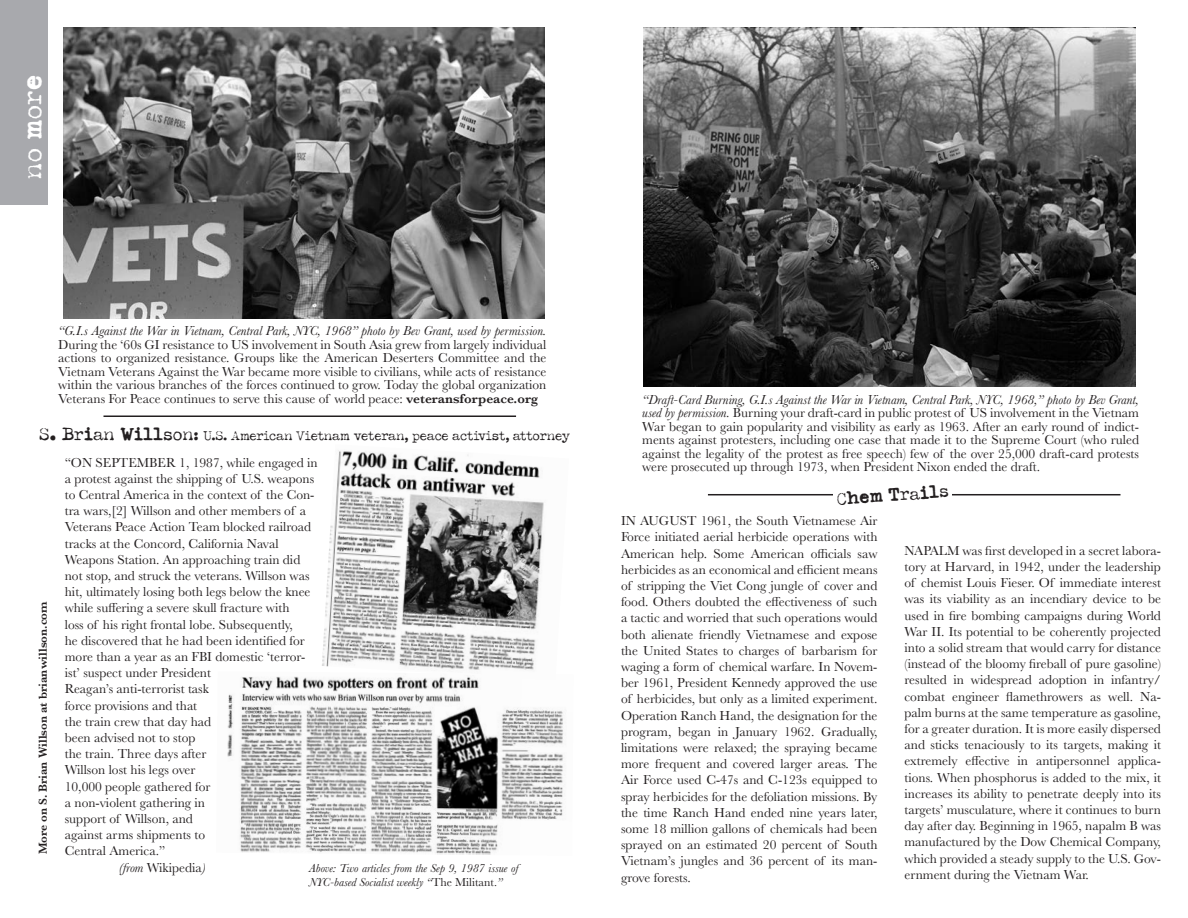
<style>
.page{position:relative;width:1188px;height:918px;background:#fff}
.page>*{position:absolute;margin:0;border:0;box-sizing:border-box;transform-origin:0 0}
.t1{font:27px "Typeka Mix";letter-spacing:.02em;color:#fff}
.t2{font:18px "Typeka Mix";color:#231f20}
.t3{font:13.5px/16.2px "Baskerville";color:#231f20;text-align:justify}
.t4{font:13.5px "Typeka";letter-spacing:-.01em;color:#231f20}
.t5{font:italic 12px/14.4px "Baskerville";color:#231f20}
.t6{font:600 12px "Baskerville";color:#231f20}
.s1{font-style:italic}
.s2{font-weight:600}
.s3{font-family:"Typeka Mix";font-size:18px}
.s4{font-family:"Typeka Mix";font-size:15px}
.s5{font-style:normal}
</style>
<div class="page">
<div style="left:0;top:0;width:48px;height:204px;background:#a8a9ad"></div>
<img style="left:63px;top:27px;width:481px;height:292px">
<img style="left:644px;top:27px;width:492px;height:360px">
<img style="left:227px;top:676px;width:337px;height:179px">
<img style="left:322px;top:450px;width:242px;height:230px">
<hr style="left:104px;top:416px;width:412px;height:1px;background:#231f20">
<hr style="left:708px;top:494px;width:412px;height:1px;background:#231f20">
<div style="left:833px;top:489px;width:118px;height:15px;background:#fff"></div>
<p class="t1" style="left:17px;top:179px;width:105px;rotate:-90deg">no more</p>
<p class="t3" style="left:58px;top:324px;width:490px;line-height:13.5px"><span class="s1">“G.I.s Against the War in Vietnam, Central Park, NYC, 1968” photo by Bev Grant, used by permission.<br></span>During the ‘60s GI resistance to US involvement in South Asia grew from largely individual actions to organized resistance. Groups like the American Deserters Committee and the Vietnam Veterans Against the War became more visible to civilians, while acts of resistance within the various branches of the forces continued to grow. Today the global organization Veterans For Peace continues to serve this cause of world peace: <span class="s2">veteransforpeace.org</span></p>
<p class="t4" style="left:39px;top:428px;width:532px"><span class="s3">S. Brian Willson</span><span class="s4">:</span> U.S. American Vietnam veteran, peace activist, attorney</p>
<p class="t3" style="left:65px;top:454px;width:254px;text-align:left">“ON SEPTEMBER 1, 1987, while engaged in a protest against the shipping of U.S. weapons to Central America in the context of the Con&shy;tra wars,[2] Willson and other members of a Veterans Peace Action Team blocked railroad tracks at the Concord, California Naval Weapons Station. An approaching train did not stop, and struck the veterans. Willson was hit, ultimately losing both legs below the knee while suffering a severe skull fracture with<br>loss of his right frontal lobe. Subsequently,<br>he discovered that he had been identified for more than a year as an FBI domestic ‘terror&shy;ist’ suspect under President<br>Reagan’s anti-terrorist task<br>force provisions and that<br>the train crew that day had<br>been advised not to stop<br>the train. Three days after<br>Willson lost his legs over<br>10,000 people gathered for<br>a non-violent gathering in<br>support of Willson, and<br>against arms shipments to<br>Central America.”</p>
<p class="t3" style="left:119px;top:859px;width:89px"><span class="s1">(from</span> Wikipedia<span class="s1">)</span></p>
<p class="t6" style="left:34px;top:854px;width:254px;rotate:-90deg">More on S. Brian Willson at brianwillson.com</p>
<p class="t5" style="left:309px;top:860px;width:211px">Above: Two articles from the Sep 9, 1987 issue of<br>NYC-based Socialist weekly “<span class="s5">The Militant.</span>”</p>
<p class="t3" style="left:642px;top:393px;width:498px;line-height:13.5px"><span class="s1">“Draft-Card Burning, G.I.s Against the War in Vietnam, Central Park, NYC, 1968,” photo by Bev Grant, used by permission.</span> Burning your draft-card in public protest of US involvement in the Vietnam War began to gain popularity and visibility as early as 1963. After an early round of indict&shy;ments against protesters, including one case that made it to the Supreme Court (who ruled against the legality of the protest as free speech) few of the over 25,000 draft-card protests were prosecuted up through 1973, when President Nixon ended the draft.</p>
<p class="t2" style="left:836px;top:488px;width:114px;rotate:-4deg">Chem Trails</p>
<p class="t3" style="left:621px;top:513px;width:258px">IN AUGUST 1961, the South Vietnamese Air Force initiated aerial herbicide operations with American help. Some American officials saw herbicides as an economical and efficient means of stripping the Viet Cong jungle of cover and food. Others doubted the effectiveness of such a tactic and worried that such operations would both alienate friendly Vietnamese and expose the United States to charges of barbarism for waging a form of chemical warfare. In Novem&shy;ber 1961, President Kennedy approved the use of herbicides, but only as a limited experiment.<br>Operation Ranch Hand, the designation for the program, began in January 1962. Gradually, limitations were relaxed; the spraying became more frequent and covered larger areas. The Air Force used C-47s and C-123s equipped to spray herbicides for the defoliation missions. By the time Ranch Hand ended nine years later, some 18 million gallons of chemicals had been sprayed on an estimated 20 percent of South Vietnam’s jungles and 36 percent of its man&shy;grove forests.</p>
<p class="t3" style="left:904px;top:542px;width:258px">NAPALM was first developed in a secret labora&shy;tory at Harvard, in 1942, under the leadership of chemist Louis Fieser. Of immediate interest was its viability as an incendiary device to be used in fire bombing campaigns during World War II. Its potential to be coherently projected into a solid stream that would carry for distance (instead of the bloomy fireball of pure gasoline) resulted in widespread adoption in infantry/ combat engineer flamethrowers as well. Na&shy;palm burns at the same temperature as gasoline, for a greater duration. It is more easily dispersed and sticks tenaciously to its targets, making it extremely effective in antipersonnel applica&shy;tions. When phosphorus is added to the mix, it increases its ability to penetrate deeply into its targets’ musculature, where it continues to burn day after day. Beginning in 1965, napalm B was manufactured by the Dow Chemical Company, which provided a steady supply to the U.S. Gov&shy;ernment during the Vietnam War.</p>
</div>
